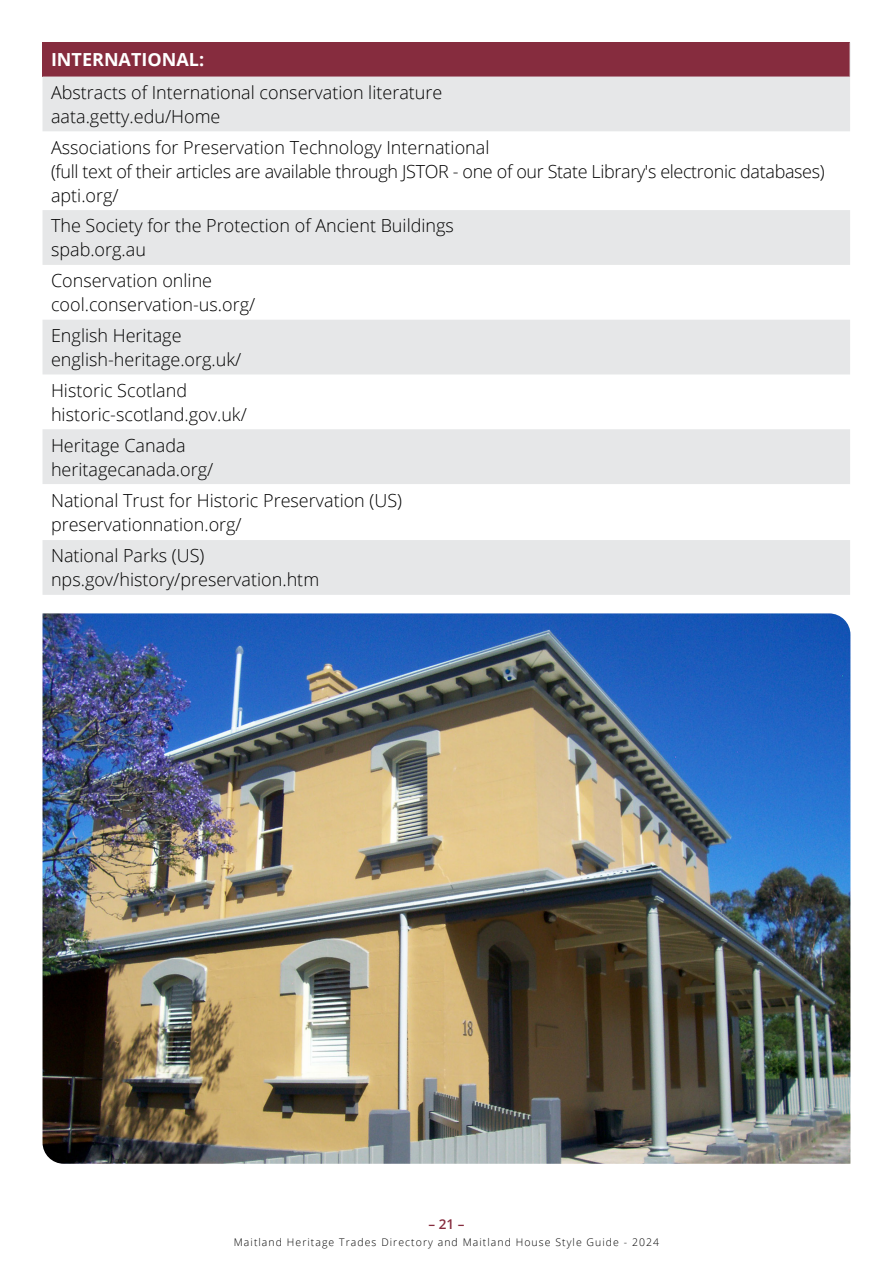
<style>
.page{position:relative;width:893px;height:1263px;background:#fff}
.page>*{position:absolute;margin:0;border:0;box-sizing:border-box;transform-origin:0 0}
.t1{font:300 18px/24px "Open Sans";color:#000}
.t2{font:300 18px/24px "Open Sans";letter-spacing:-.02em;color:#000}
.t3{font:700 18px "Open Sans";color:#fff}
.t4{font:600 13.5px "Open Sans";color:#862c3e}
.t5{font:300 10.5px "Open Sans";letter-spacing:.1em;color:#000}
</style>
<div class="page">
<div style="left:43px;top:43px;width:807px;height:34px;background:#862c3e"></div>
<svg style="left:43px;top:77px;width:807px;height:518px;fill:#e6e7e8"></svg>
<hr style="left:850px;top:43px;width:1px;height:34px;background:#e6e7e8">
<img style="left:43px;top:613px;width:807px;height:551px">
<p class="t3" style="left:51px;top:47px;width:155px">INTERNATIONAL:</p>
<p class="t1" style="left:51px;top:80px;width:393px">Abstracts of International conservation literature aata.getty.edu/Home</p>
<p class="t2" style="left:51px;top:135px;width:775px">Associations for Preservation Technology International<br>(full text of their articles are available through JSTOR - one of our State Library's electronic databases) apti.org/</p>
<p class="t1" style="left:51px;top:213px;width:404px">The Society for the Protection of Ancient Buildings spab.org.au</p>
<p class="t1" style="left:51px;top:268px;width:206px">Conservation online cool.conservation-us.org/</p>
<p class="t1" style="left:51px;top:323px;width:192px">English Heritage english-heritage.org.uk/</p>
<p class="t1" style="left:51px;top:378px;width:197px">Historic Scotland historic-scotland.gov.uk/</p>
<p class="t1" style="left:51px;top:432px;width:164px">Heritage Canada heritagecanada.org/</p>
<p class="t1" style="left:51px;top:488px;width:353px">National Trust for Historic Preservation (US) preservationnation.org/</p>
<p class="t1" style="left:51px;top:543px;width:270px">National Parks (US) nps.gov/history/preservation.htm</p>
<p class="t4" style="left:428px;top:1215px;width:37px">– 21 –</p>
<p class="t5" style="left:234px;top:1235px;width:427px">Maitland Heritage Trades Directory and Maitland House Style Guide - 2024</p>
</div>
